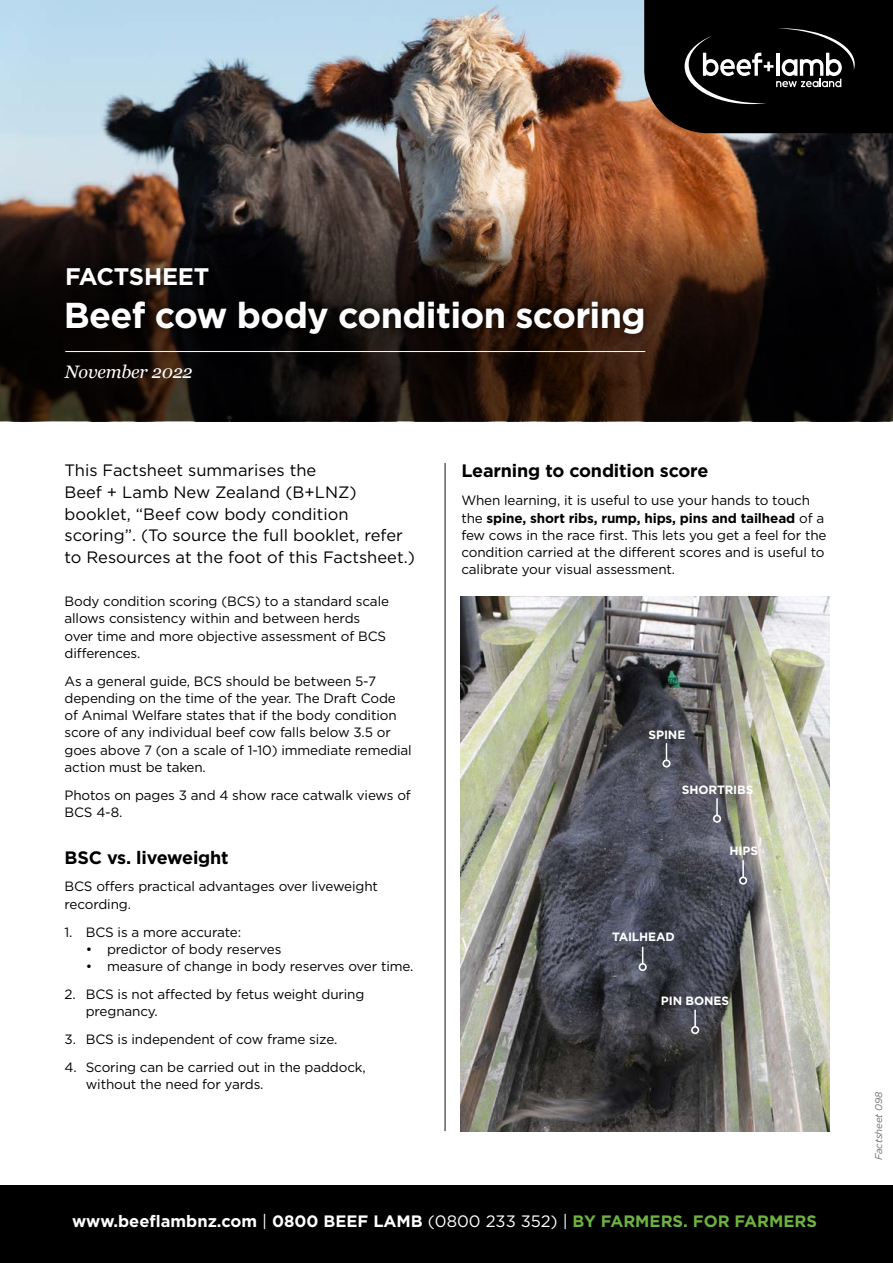
<style>
.page{position:relative;width:893px;height:1263px;background:#fff}
.page>*{position:absolute;margin:0;border:0;box-sizing:border-box;transform-origin:0 0}
.t1{font:700 36px "Gotham";letter-spacing:-.02em;color:#fff}
.t2{font:700 24px "Gotham";letter-spacing:-.01em;color:#fff}
.t3{font:700 18px "Gotham";letter-spacing:-.01em;color:#000}
.t4{font:italic 18px "Georgia";letter-spacing:-.01em;color:#fff}
.t5{font:16.5px/21.8px "Gotham";color:#000}
.t6{font:700 16.5px "Gotham";color:#fff}
.t7{font:13.5px/17.2px "Gotham";letter-spacing:-.01em;color:#000}
.t8{font:700 12px "Gotham";letter-spacing:-.01em;color:#fff}
.t9{font:italic 9.75px "Gotham";letter-spacing:-.01em;color:#6d6e71}
.s1{font-weight:700}
.s2{font-weight:400}
.s3{color:#6cb33f}
</style>
<div class="page">
<img style="left:0;top:0;width:893px;height:198px">
<svg style="left:0;top:198px;width:893px;height:223px;background:#2d1d14"></svg>
<svg style="left:644px;top:0;width:249px;height:133px;background:#141211"></svg>
<div style="left:59px;top:292px;width:592px;height:50px;background:#000;opacity:.75"></div>
<hr style="left:65px;top:351px;width:580px;height:1px;background:#fff">
<div style="left:60px;top:260px;width:156px;height:33px;background:#000;opacity:.75"></div>
<div style="left:0;top:1185px;width:893px;height:78px;background:#000"></div>
<hr style="left:445px;top:463px;width:1px;height:668px;background:#141006">
<img style="left:461px;top:597px;width:369px;height:534px">
<svg style="left:642px;top:947px;width:1px;height:16px"></svg>
<div style="left:639px;top:963px;width:8px;height:8px;border:2px solid #fff;border-radius:50%"></div>
<svg style="left:694px;top:1010px;width:2px;height:16px"></svg>
<div style="left:691px;top:1026px;width:8px;height:8px;border:2px solid #fff;border-radius:50%"></div>
<svg style="left:742px;top:860px;width:2px;height:16px"></svg>
<div style="left:739px;top:876px;width:8px;height:9px;border:2px solid #fff;border-radius:50%"></div>
<svg style="left:716px;top:798px;width:2px;height:17px"></svg>
<div style="left:713px;top:815px;width:8px;height:8px;border:2px solid #fff;border-radius:50%"></div>
<svg style="left:666px;top:743px;width:1px;height:16px"></svg>
<div style="left:662px;top:759px;width:8px;height:8px;border:2px solid #fff;border-radius:50%"></div>
<h2 class="t2" style="left:65px;top:261px;width:145px">FACTSHEET</h2>
<h1 class="t1" style="left:64px;top:291px;width:583px">Beef cow body condition scoring</h1>
<h3 class="t4" style="left:65px;top:359px;width:129px">November 2022</h3>
<p class="t5" style="left:65px;top:459px;width:352px">This Factsheet summarises the<br>Beef + Lamb New Zealand (B+LNZ) booklet, “Beef cow body condition scoring”. (To source the full booklet, refer to Resources at the foot of this Factsheet.)</p>
<p class="t7" style="left:65px;top:592px;width:326px">Body condition scoring (BCS) to a standard scale allows consistency within and between herds over time and more objective assessment of BCS differences.</p>
<p class="t7" style="left:65px;top:672px;width:349px">As a general guide, BCS should be between 5-7 depending on the time of the year. The Draft Code of Animal Welfare states that if the body condition score of any individual beef cow falls below 3.5 or goes above 7 (on a scale of 1-10) immediate remedial action must be taken.</p>
<p class="t7" style="left:65px;top:786px;width:348px">Photos on pages 3 and 4 show race catwalk views of<br>BCS 4-8.</p>
<h3 class="t3" style="left:65px;top:845px;width:166px">BSC vs. liveweight</h3>
<p class="t7" style="left:65px;top:878px;width:315px">BCS offers practical advantages over liveweight recording.</p>
<p class="t7" style="left:65px;top:923px;width:178px">1. BCS is a more accurate:</p>
<p class="t7" style="left:86px;top:940px;width:197px">• predictor of body reserves</p>
<p class="t7" style="left:86px;top:957px;width:329px">• measure of change in body reserves over time.</p>
<p class="t7" style="left:86px;top:985px;width:280px;text-indent:-21px">2. BCS is not affected by fetus weight during pregnancy.</p>
<p class="t7" style="left:65px;top:1030px;width:274px">3. BCS is independent of cow frame size.</p>
<p class="t7" style="left:86px;top:1058px;width:281px;text-indent:-21px">4. Scoring can be carried out in the paddock, without the need for yards.</p>
<h3 class="t3" style="left:461px;top:459px;width:248px">Learning to condition score</h3>
<p class="t7" style="left:461px;top:492px;width:367px">When learning, it is useful to use your hands to touch the <span class="s1">spine, short ribs, rump, hips, pins and tailhead</span> of a few cows in the race first. This lets you get a feel for the condition carried at the different scores and is useful to calibrate your visual assessment.</p>
<p class="t8" style="left:649px;top:726px;width:38px">SPINE</p>
<p class="t8" style="left:682px;top:782px;width:73px">SHORTRIBS</p>
<p class="t8" style="left:612px;top:928px;width:64px">TAILHEAD</p>
<p class="t8" style="left:729px;top:843px;width:30px">HIPS</p>
<p class="t8" style="left:661px;top:993px;width:70px">PIN BONES</p>
<p class="t6" style="left:72px;top:1210px;width:746px">www.beeflambnz.com <span class="s2">|</span> 0800 BEEF LAMB <span class="s2">(0800 233 352) |</span> <span class="s3">BY FARMERS. FOR FARMERS</span></p>
<p class="t9" style="left:872px;top:1160px;width:70px;rotate:-90deg">Factsheet 098</p>
</div>
